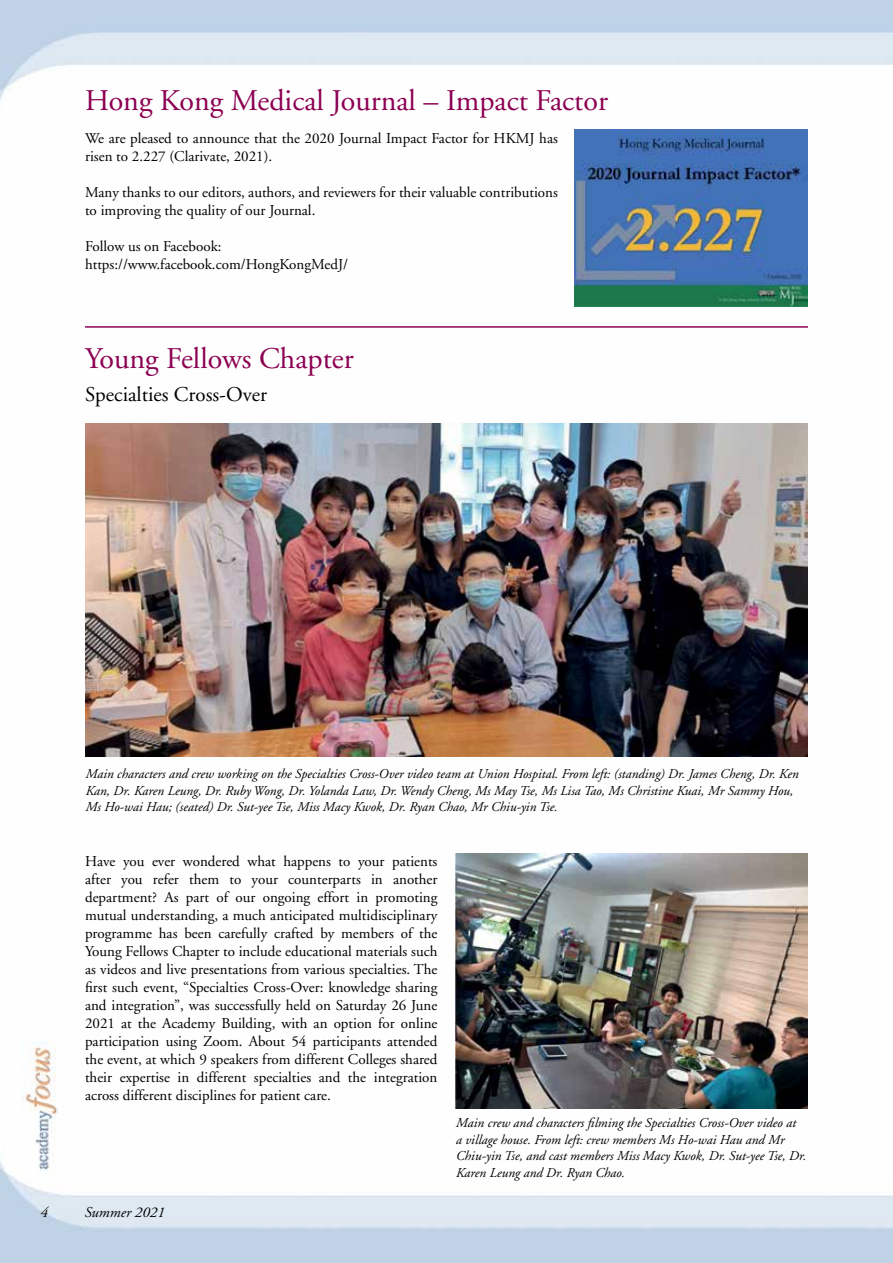
<style>
.page{position:relative;width:893px;height:1263px;background:#fff}
.page>*{position:absolute;margin:0;border:0;box-sizing:border-box;transform-origin:0 0}
.t1{font:30px "Adobe Garamond";color:#8c0052}
.t2{font:21px "Adobe Garamond";color:#000}
.t3{font:15px/18px "Adobe Garamond";color:#000}
.t4{font:italic 15px "Adobe Garamond";color:#000}
.t5{font:italic 13.5px/16.5px "Adobe Garamond";color:#000}
</style>
<div class="page">
<img style="left:0;top:0;width:893px;height:1263px">
<img style="left:575px;top:130px;width:233px;height:176px">
<hr style="left:85px;top:326px;width:723px;height:2px;background:#8c0052">
<img style="left:85px;top:423px;width:723px;height:334px">
<img style="left:455px;top:853px;width:353px;height:255px">
<h1 class="t1" style="left:85px;top:84px;width:524px">Hong Kong Medical Journal – Impact Factor</h1>
<p class="t3" style="left:85px;top:130px;width:474px">We are pleased to announce that the 2020 Journal Impact Factor for HKMJ has risen to 2.227 (Clarivate, 2021).</p>
<p class="t3" style="left:85px;top:184px;width:474px">Many thanks to our editors, authors, and reviewers for their valuable contributions to improving the quality of our Journal.</p>
<p class="t3" style="left:85px;top:238px;width:265px">Follow us on Facebook: https://www.facebook.com/HongKongMedJ/</p>
<h1 class="t1" style="left:85px;top:342px;width:270px">Young Fellows Chapter</h1>
<h2 class="t2" style="left:85px;top:383px;width:184px">Specialties Cross-Over</h2>
<p class="t5" style="left:85px;top:766px;width:715px">Main characters and crew working on the Specialties Cross-Over video team at Union Hospital. From left: (standing) Dr. James Cheng, Dr. Ken<br>Kan, Dr. Karen Leung, Dr. Ruby Wong, Dr. Yolanda Law, Dr. Wendy Cheng, Ms May Tse, Ms Lisa Tao, Ms Christine Kuai, Mr Sammy Hou,<br>Ms Ho-wai Hau; (seated) Dr. Sut-yee Tse, Miss Macy Kwok, Dr. Ryan Chao, Mr Chiu-yin Tse.</p>
<p class="t3" style="left:85px;top:852px;width:354px;text-align:justify">Have you ever wondered what happens to your patients after you refer them to your counterparts in another department? As part of our ongoing effort in promoting mutual understanding, a much anticipated multidisciplinary programme has been carefully crafted by members of the Young Fellows Chapter to include educational materials such as videos and live presentations from various specialties. The first such event, “Specialties Cross-Over: knowledge sharing and integration”, was successfully held on Saturday 26 June 2021 at the Academy Building, with an option for online participation using Zoom. About 54 participants attended the event, at which 9 speakers from different Colleges shared their expertise in different specialties and the integration across different disciplines for patient care.</p>
<p class="t4" style="left:40px;top:1204px;width:9px">4</p>
<p class="t4" style="left:84px;top:1204px;width:82px">Summer 2021</p>
<p class="t5" style="left:455px;top:1115px;width:352px">Main crew and characters filming the Specialties Cross-Over video at<br>a village house. From left: crew members Ms Ho-wai Hau and Mr Chiu-yin Tse, and cast members Miss Macy Kwok, Dr. Sut-yee Tse, Dr.<br>Karen Leung and Dr. Ryan Chao.</p>
</div>
